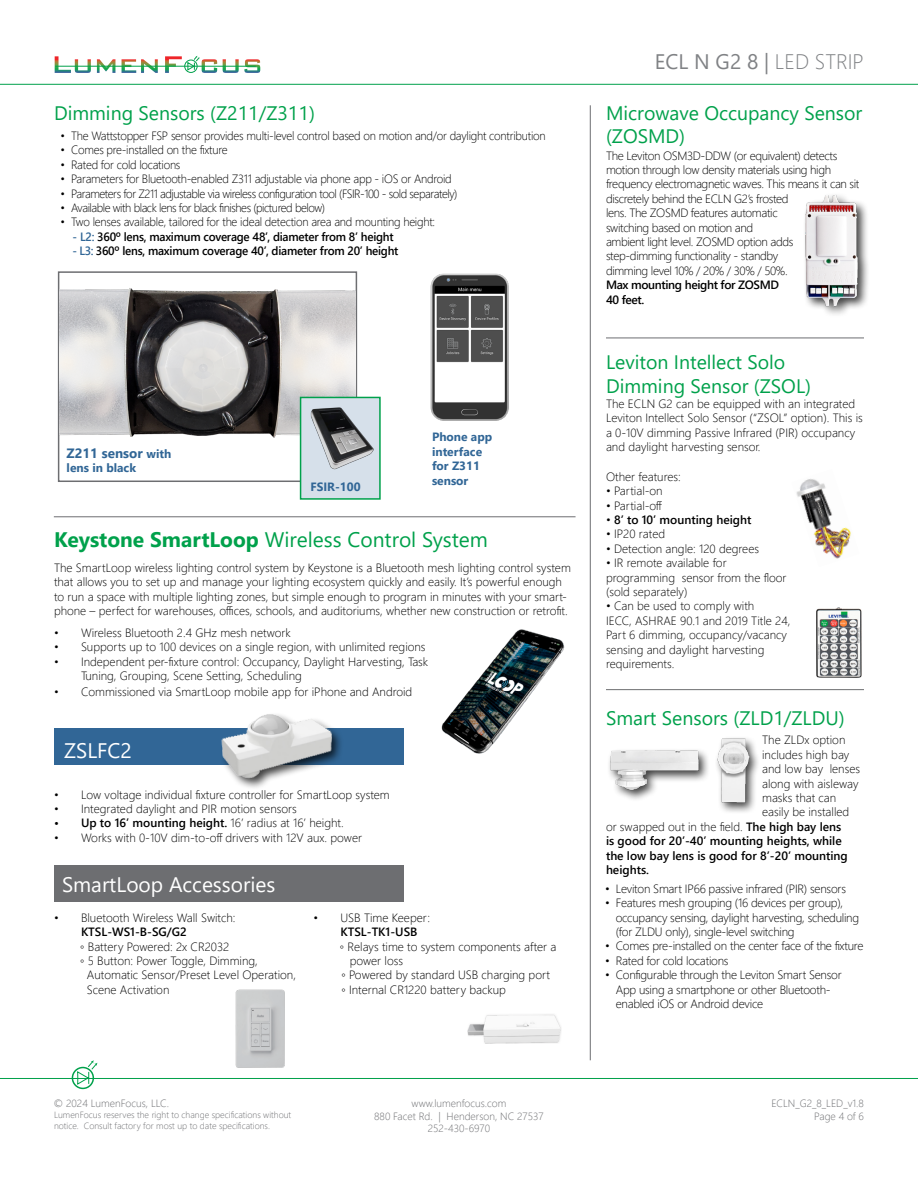
<style>
.page{position:relative;width:918px;height:1188px;background:#fff}
.page>*{position:absolute;margin:0;border:0;box-sizing:border-box;transform-origin:0 0}
.t1{font:21px "Segoe UI";color:#00a14b}
.t2{font:21px "Segoe UI";color:#fff}
.t3{font:21px "Segoe UI";color:#808285}
.t4{font:19.5px/23.4px "Segoe UI";color:#00a14b}
.t5{font:700 13.5px "Segoe UI";color:#316696}
.t6{font:300 12px/14.4px "Segoe UI";color:#000}
.t7{font:300 12px/14.4px "Segoe UI";letter-spacing:-.02em;color:#000}
.t8{font:600 12px/14.4px "Segoe UI";letter-spacing:-.015em;color:#000}
.t9{font:300 12px/14.4px "Segoe UI";letter-spacing:-.03em;color:#000}
.t10{font:300 12px "Segoe UI";letter-spacing:-.04em;color:#000}
.t11{font:700 12px/14.4px "Segoe UI";color:#316696}
.t12{font:300 10.5px/12.6px "Segoe UI";color:#6d6e71;text-align:center}
.t13{font:300 9px/10.8px "Segoe UI";color:#6d6e71}
.s1{color:#316696}
.s2{font-size:12px}
.s3{font-weight:700}
.s4{font-weight:300}
.s5{font-weight:600}
</style>
<div class="page">
<svg style="left:55px;top:56px;width:36px;height:17px"></svg>
<svg style="left:97px;top:59px;width:18px;height:14px"></svg>
<svg style="left:122px;top:59px;width:36px;height:14px"></svg>
<svg style="left:223px;top:59px;width:37px;height:14px"></svg>
<hr style="left:55px;top:66px;width:201px;height:1px;background:#00a14b">
<svg style="left:165px;top:56px;width:52px;height:17px"></svg>
<hr style="left:0;top:84px;width:918px;height:1px;background:#00a14b">
<hr style="left:0;top:1078px;width:918px;height:1px;background:#00a14b">
<div style="left:72px;top:1067px;width:22px;height:22px;border:2px solid #00a14b;border-radius:50%"></div>
<svg style="left:77px;top:1060px;width:20px;height:25px"></svg>
<hr style="left:54px;top:517px;width:522px;height:1px;background:#6d6e71">
<hr style="left:590px;top:105px;width:1px;height:955px;background:#6d6e71">
<img style="left:59px;top:271px;width:297px;height:173px">
<div style="left:301px;top:397px;width:79px;height:102px;background:#d6e0ea"></div>
<img style="left:310px;top:407px;width:64px;height:63px">
<div style="left:300px;top:397px;width:81px;height:103px;border:2px solid #00a14b"></div>
<img style="left:430px;top:273px;width:78px;height:148px">
<hr style="left:606px;top:338px;width:258px;height:1px;background:#6d6e71">
<hr style="left:606px;top:689px;width:258px;height:1px;background:#6d6e71">
<img style="left:796px;top:479px;width:55px;height:80px">
<img style="left:816px;top:607px;width:46px;height:71px">
<div style="left:606px;top:735px;width:154px;height:79px;background:#000;opacity:.75"></div>
<img style="left:606px;top:736px;width:144px;height:68px">
<div style="left:802px;top:192px;width:68px;height:126px;background:#000;opacity:.75"></div>
<img style="left:802px;top:192px;width:60px;height:117px">
<div style="left:54px;top:728px;width:350px;height:37px;background:#316696"></div>
<div style="left:54px;top:865px;width:350px;height:37px;background:#6d6e71"></div>
<div style="left:219px;top:712px;width:125px;height:78px;background:#000;opacity:.75"></div>
<img style="left:219px;top:712px;width:117px;height:69px">
<img style="left:468px;top:1014px;width:93px;height:29px">
<img style="left:235px;top:989px;width:50px;height:79px">
<img style="left:441px;top:629px;width:124px;height:125px">
<h2 class="t4" style="left:54px;top:99px;width:262px">Dimming Sensors (Z211/Z311)</h2>
<p class="t7" style="left:61px;top:127px;width:487px">• The Wattstopper FSP sensor provides multi-level control based on motion and/or daylight contribution</p>
<p class="t7" style="left:61px;top:142px;width:169px">• Comes pre-installed on the fixture</p>
<p class="t7" style="left:61px;top:156px;width:121px">• Rated for cold locations</p>
<p class="t7" style="left:61px;top:171px;width:393px">• Parameters for Bluetooth-enabled Z311 adjustable via phone app - iOS or Android</p>
<p class="t10" style="left:61px;top:182px;width:398px">• Parameters for Z211 adjustable via wireless configuration tool (FSIR-100 - sold separately)</p>
<p class="t10" style="left:61px;top:196px;width:266px">• Available with black lens for black finishes (pictured below)</p>
<p class="t7" style="left:61px;top:214px;width:376px">• Two lenses available, tailored for the ideal detection area and mounting height:</p>
<p class="t8" style="left:73px;top:228px;width:323px"><span class="s1">- L2:</span> 360º lens, maximum coverage 48’, diameter from 8’ height</p>
<p class="t8" style="left:73px;top:243px;width:327px"><span class="s1">- L3:</span> 360º lens, maximum coverage 40’, diameter from 20’ height</p>
<p class="t5" style="left:67px;top:441px;width:106px">Z211 sensor <span class="s2">with</span></p>
<p class="t11" style="left:67px;top:460px;width:71px">lens in black</p>
<p class="t11" style="left:311px;top:478px;width:52px">FSIR-100</p>
<p class="t11" style="left:432px;top:429px;width:62px">Phone app interface for Z311 sensor</p>
<h1 class="t1" style="left:54px;top:520px;width:435px"><span class="s3">Keystone SmartLoop</span> Wireless Control System</h1>
<p class="t6" style="left:54px;top:559px;width:518px">The SmartLoop wireless lighting control system by Keystone is a Bluetooth mesh lighting control system that allows you to set up and manage your lighting ecosystem quickly and easily. It’s powerful enough to run a space with multiple lighting zones, but simple enough to program in minutes with your smart&shy;phone – perfect for warehouses, offices, schools, and auditoriums, whether new construction or retrofit.</p>
<p class="t6" style="left:54px;top:624px;width:238px">• Wireless Bluetooth 2.4 GHz mesh network</p>
<p class="t6" style="left:54px;top:639px;width:373px">• Supports up to 100 devices on a single region, with unlimited regions</p>
<p class="t6" style="left:81px;top:653px;width:349px;text-indent:-27px">• Independent per-fixture control: Occupancy, Daylight Harvesting, Task<br>Tuning, Grouping, Scene Setting, Scheduling</p>
<p class="t6" style="left:54px;top:684px;width:360px">• Commissioned via SmartLoop mobile app for iPhone and Android</p>
<h1 class="t2" style="left:64px;top:731px;width:69px">ZSLFC2</h1>
<p class="t6" style="left:54px;top:786px;width:337px">• Low voltage individual fixture controller for SmartLoop system</p>
<p class="t6" style="left:54px;top:800px;width:244px">• Integrated daylight and PIR motion sensors</p>
<p class="t8" style="left:54px;top:815px;width:291px">• Up to 16’ mounting height. <span class="s4">16’ radius at 16’ height.</span></p>
<p class="t6" style="left:54px;top:829px;width:310px">• Works with 0-10V dim-to-off drivers with 12V aux. power</p>
<h1 class="t2" style="left:62px;top:865px;width:215px">SmartLoop Accessories</h1>
<p class="t6" style="left:54px;top:909px;width:183px">• Bluetooth Wireless Wall Switch:</p>
<p class="t8" style="left:81px;top:924px;width:107px">KTSL-WS1-B-SG/G2</p>
<p class="t6" style="left:80px;top:938px;width:151px">◦ Battery Powered: 2x CR2032</p>
<p class="t6" style="left:80px;top:952px;width:179px">◦ 5 Button: Power Toggle, Dimming,</p>
<p class="t6" style="left:87px;top:967px;width:211px">Automatic Sensor/Preset Level Operation,</p>
<p class="t6" style="left:87px;top:981px;width:84px">Scene Activation</p>
<p class="t6" style="left:314px;top:909px;width:118px">• USB Time Keeper:</p>
<p class="t8" style="left:340px;top:924px;width:78px">KTSL-TK1-USB</p>
<p class="t6" style="left:340px;top:938px;width:218px">◦ Relays time to system components after a</p>
<p class="t6" style="left:350px;top:952px;width:55px">power loss</p>
<p class="t6" style="left:342px;top:967px;width:210px">◦ Powered by standard USB charging port</p>
<p class="t6" style="left:342px;top:981px;width:166px">◦ Internal CR1220 battery backup</p>
<h1 class="t3" style="left:655px;top:42px;width:211px">ECL N G2 8 | <span class="s4">LED STRIP</span></h1>
<h2 class="t4" style="left:606px;top:99px;width:258px">Microwave Occupancy Sensor (ZOSMD)</h2>
<p class="t9" style="left:606px;top:147px;width:255px">The Leviton OSM3D-DDW (or equivalent) detects motion through low density materials using high frequency electromagnetic waves. This means it can sit discretely behind the ECLN G2’s frosted<br>lens. The ZOSMD features automatic<br>switching based on motion and<br>ambient light level. ZOSMD option adds step-dimming functionality - standby<br>dimming level 10% / 20% / 30% / 50%.</p>
<p class="t8" style="left:606px;top:277px;width:175px">Max mounting height for ZOSMD<br>40 feet.</p>
<h2 class="t4" style="left:606px;top:349px;width:207px">Leviton Intellect Solo<br>Dimming Sensor (ZSOL)</h2>
<p class="t6" style="left:606px;top:395px;width:258px">The ECLN G2 can be equipped with an integrated Leviton Intellect Solo Sensor (“ZSOL” option). This is a 0-10V dimming Passive Infrared (PIR) occupancy and daylight harvesting sensor.</p>
<p class="t6" style="left:606px;top:468px;width:76px">Other features:</p>
<p class="t6" style="left:606px;top:483px;width:58px">• Partial-on</p>
<p class="t6" style="left:606px;top:497px;width:58px">• Partial-off</p>
<p class="t8" style="left:606px;top:512px;width:147px"><span class="s4">•</span> 8’ to 10’ mounting height</p>
<p class="t6" style="left:606px;top:526px;width:61px">• IP20 rated</p>
<p class="t6" style="left:606px;top:540px;width:155px">• Detection angle: 120 degrees</p>
<p class="t6" style="left:606px;top:555px;width:182px">• IR remote available for programming sensor from the floor (sold separately)</p>
<p class="t6" style="left:606px;top:598px;width:186px">• Can be used to comply with<br>IECC, ASHRAE 90.1 and 2019 Title 24,<br>Part 6 dimming, occupancy/vacancy sensing and daylight harvesting requirements.</p>
<h2 class="t4" style="left:606px;top:704px;width:240px">Smart Sensors (ZLD1/ZLDU)</h2>
<p class="t6" style="left:762px;top:732px;width:85px">The ZLDx option</p>
<p class="t6" style="left:762px;top:746px;width:89px">includes high bay</p>
<p class="t6" style="left:762px;top:761px;width:99px">and low bay lenses</p>
<p class="t6" style="left:762px;top:775px;width:98px">along with aisleway</p>
<p class="t6" style="left:762px;top:789px;width:76px">masks that can</p>
<p class="t6" style="left:762px;top:804px;width:89px">easily be installed</p>
<p class="t6" style="left:606px;top:818px;width:237px">or swapped out in the field. <span class="s5">The high bay lens</span></p>
<p class="t8" style="left:606px;top:833px;width:237px">is good for 20’-40’ mounting heights, while</p>
<p class="t8" style="left:606px;top:847px;width:243px">the low bay lens is good for 8’-20’ mounting</p>
<p class="t8" style="left:606px;top:862px;width:45px">heights.</p>
<p class="t7" style="left:605px;top:880px;width:242px">• Leviton Smart IP66 passive infrared (PIR) sensors</p>
<p class="t7" style="left:616px;top:895px;width:245px;text-indent:-10px">• Features mesh grouping (16 devices per group), occupancy sensing, daylight harvesting, scheduling (for ZLDU only), single-level switching</p>
<p class="t7" style="left:605px;top:938px;width:260px">• Comes pre-installed on the center face of the fixture</p>
<p class="t7" style="left:605px;top:952px;width:125px">• Rated for cold locations</p>
<p class="t7" style="left:616px;top:967px;width:227px;text-indent:-10px">• Configurable through the Leviton Smart Sensor<br>App using a smartphone or other Bluetooth&shy;enabled iOS or Android device</p>
<p class="t12" style="left:374px;top:1096px;width:171px">www.lumenfocus.com<br>880 Facet Rd. | Henderson, NC 27537<br>252-430-6970</p>
<p class="t12" style="left:54px;top:1096px;width:117px">© 2024 LumenFocus, LLC.</p>
<p class="t13" style="left:54px;top:1109px;width:239px">LumenFocus reserves the right to change specifications without notice. Consult factory for most up to date specifications.</p>
<p class="t12" style="left:771px;top:1096px;width:94px;text-align:right">ECLN_G2_8_LED_v1.8<br>Page 4 of 6</p>
</div>
